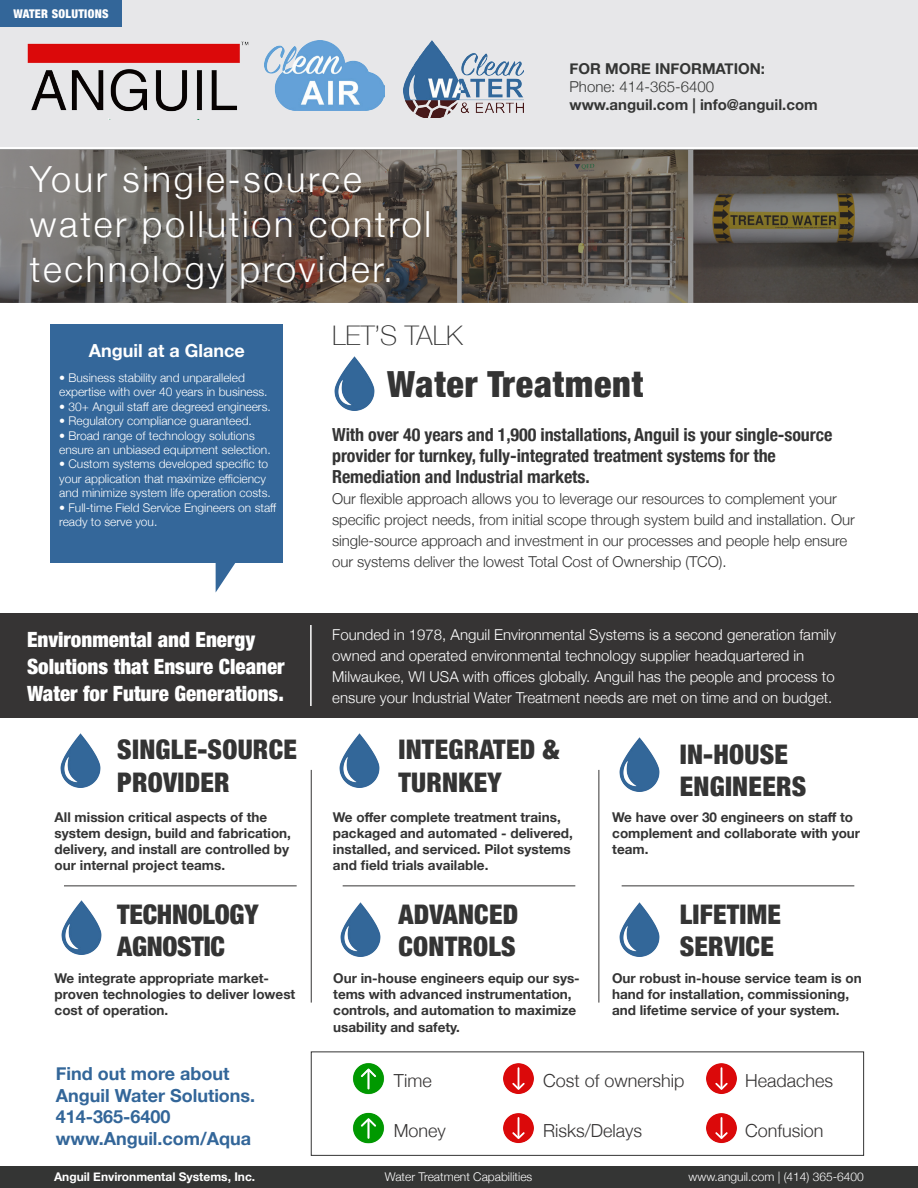
<style>
.page{position:relative;width:918px;height:1188px;background:#fff}
.page>*{position:absolute;margin:0;border:0;box-sizing:border-box;transform-origin:0 0}
.t1{font:300 36px/45px "Helvetica Neue";letter-spacing:.075em;color:#fff}
.t2{font:900 condensed 36px "Helvetica Neue";letter-spacing:.025em;color:#343434}
.t3{font:900 condensed 27px/32.4px "Helvetica Neue";letter-spacing:.01em;color:#343434}
.t4{font:900 condensed 27px/32.4px "Helvetica Neue";letter-spacing:-.01em;color:#343434}
.t5{font:100 27px "Helvetica Neue";color:#343434}
.t6{font:900 condensed 21px/27px "Helvetica Neue";color:#fff}
.t7{font:700 condensed 18px/21px "Helvetica Neue";letter-spacing:-.005em;color:#343434}
.t8{font:700 18px/21.6px "Helvetica Neue";color:#369}
.t9{font:300 18px "Helvetica Neue";color:#363434}
.t10{font:700 18px "Helvetica Neue";color:#fff}
.t11{font:300 15px/21px "Helvetica Neue";letter-spacing:-.005em;color:#343434}
.t12{font:300 15px/21px "Helvetica Neue";color:#fff}
.t13{font:700 15px "Helvetica Neue";color:#343534}
.t14{font:300 15px "Helvetica Neue";color:#343534}
.t15{font:700 13.5px/16.2px "Helvetica Neue";color:#343434}
.t16{font:300 12px/14.4px "Helvetica Neue";color:#fff}
.t17{font:700 12px "Helvetica Neue";color:#fff}
.t18{font:900 condensed 12px "Helvetica Neue";letter-spacing:.025em;color:#fff}
</style>
<div class="page">
<svg style="left:693px;top:149px;width:225px;height:1px"></svg>
<svg style="left:0;top:149px;width:227px;height:1px"></svg>
<div style="left:227px;top:145px;width:235px;height:162px;border:5px solid #fff"></div>
<div style="left:457px;top:145px;width:236px;height:162px;border:5px solid #fff"></div>
<svg style="left:0;top:150px;width:918px;height:153px;background:#5d564f"></svg>
<div style="left:0;top:0;width:918px;height:147px;background:#e7e7e9"></div>
<img style="left:27px;top:41px;width:221px;height:78px">
<div style="left:0;top:0;width:122px;height:27px;background:#369"></div>
<div style="left:0;top:1166px;width:918px;height:22px;background:#343534"></div>
<div style="left:0;top:613px;width:918px;height:105px;background:#363434"></div>
<hr style="left:310px;top:625px;width:2px;height:81px;background:#fff">
<img style="left:334px;top:356px;width:41px;height:54px">
<hr style="left:599px;top:770px;width:1px;height:233px;background:#363434">
<hr style="left:311px;top:770px;width:1px;height:233px;background:#363434">
<hr style="left:622px;top:885px;width:232px;height:1px;background:#363434">
<hr style="left:343px;top:885px;width:232px;height:1px;background:#363434">
<hr style="left:64px;top:885px;width:233px;height:1px;background:#363434">
<img style="left:60px;top:733px;width:41px;height:54px">
<img style="left:339px;top:733px;width:41px;height:54px">
<img style="left:619px;top:738px;width:41px;height:54px">
<img style="left:61px;top:901px;width:41px;height:54px">
<img style="left:340px;top:902px;width:41px;height:54px">
<img style="left:619px;top:902px;width:41px;height:54px">
<div style="left:311px;top:1051px;width:553px;height:105px;border:1px solid #343434"></div>
<div style="left:50px;top:324px;width:233px;height:238px;background:#34679a"></div>
<svg style="left:216px;top:562px;width:36px;height:30px"></svg>
<img style="left:342px;top:1052px;width:54px;height:43px">
<img style="left:503px;top:1063px;width:31px;height:31px">
<img style="left:503px;top:1113px;width:31px;height:31px">
<img style="left:706px;top:1063px;width:31px;height:31px">
<img style="left:706px;top:1113px;width:31px;height:31px">
<img style="left:342px;top:1112px;width:54px;height:43px">
<img style="left:265px;top:41px;width:120px;height:69px">
<img style="left:404px;top:41px;width:120px;height:77px">
<p class="t18" style="left:14px;top:9px;width:97px">WATER SOLUTIONS</p>
<h1 class="t1" style="left:30px;top:159px;width:403px">Your single-source water pollution control technology provider.</h1>
<h3 class="t10" style="left:89px;top:337px;width:157px">Anguil at a Glance</h3>
<h2 class="t5" style="left:332px;top:320px;width:132px">LET’S TALK</h2>
<p class="t13" style="left:570px;top:57px;width:197px">FOR MORE INFORMATION:</p>
<p class="t14" style="left:570px;top:80px;width:146px">Phone: 414-365-6400</p>
<p class="t13" style="left:570px;top:93px;width:250px">www.anguil.com | info@anguil.com</p>
<p class="t16" style="left:59px;top:370px;width:210px">• Business stability and unparalleled expertise with over 40 years in business.</p>
<p class="t16" style="left:59px;top:399px;width:213px">• 30+ Anguil staff are degreed engineers.</p>
<p class="t16" style="left:59px;top:413px;width:194px">• Regulatory compliance guaranteed.</p>
<p class="t16" style="left:59px;top:427px;width:213px">• Broad range of technology solutions ensure an unbiased equipment selection.</p>
<p class="t16" style="left:59px;top:456px;width:213px">• Custom systems developed specific to your application that maximize efficiency and minimize system life operation costs.</p>
<p class="t16" style="left:59px;top:499px;width:219px">• Full-time Field Service Engineers on staff ready to serve you.</p>
<h3 class="t6" style="left:27px;top:628px;width:259px">Environmental and Energy<br>Solutions that Ensure Cleaner<br>Water for Future Generations.</h3>
<h2 class="t3" style="left:117px;top:736px;width:181px">SINGLE-SOURCE<br>PROVIDER</h2>
<p class="t15" style="left:55px;top:809px;width:238px">All mission critical aspects of the system design, build and fabrication, delivery, and install are controlled by our internal project teams.</p>
<h2 class="t4" style="left:117px;top:900px;width:143px">TECHNOLOGY<br>AGNOSTIC</h2>
<p class="t15" style="left:55px;top:971px;width:242px">We integrate appropriate market&shy;proven technologies to deliver lowest cost of operation.</p>
<h1 class="t2" style="left:387px;top:371px;width:257px">Water Treatment</h1>
<h3 class="t7" style="left:332px;top:426px;width:502px">With over 40 years and 1,900 installations, Anguil is your single-source provider for turnkey, fully-integrated treatment systems for the<br>Remediation and Industrial markets.</h3>
<p class="t11" style="left:332px;top:487px;width:524px">Our flexible approach allows you to leverage our resources to complement your specific project needs, from initial scope through system build and installation. Our single-source approach and investment in our processes and people help ensure our systems deliver the lowest Total Cost of Ownership (TCO).</p>
<p class="t12" style="left:332px;top:625px;width:505px">Founded in 1978, Anguil Environmental Systems is a second generation family owned and operated environmental technology supplier headquartered in Milwaukee, WI USA with offices globally. Anguil has the people and process to ensure your Industrial Water Treatment needs are met on time and on budget.</p>
<h2 class="t3" style="left:398px;top:736px;width:162px">INTEGRATED &amp;<br>TURNKEY</h2>
<h2 class="t3" style="left:680px;top:740px;width:128px">IN-HOUSE<br>ENGINEERS</h2>
<p class="t15" style="left:333px;top:809px;width:241px">We offer complete treatment trains, packaged and automated - delivered, installed, and serviced. Pilot systems and field trials available.</p>
<p class="t15" style="left:612px;top:809px;width:249px">We have over 30 engineers on staff to complement and collaborate with your team.</p>
<h2 class="t3" style="left:398px;top:900px;width:121px">ADVANCED<br>CONTROLS</h2>
<h2 class="t3" style="left:680px;top:900px;width:103px">LIFETIME<br>SERVICE</h2>
<p class="t15" style="left:333px;top:971px;width:248px">Our in-house engineers equip our sys&shy;tems with advanced instrumentation, controls, and automation to maximize usability and safety.</p>
<p class="t15" style="left:612px;top:971px;width:251px">Our robust in-house service team is on hand for installation, commissioning, and lifetime service of your system.</p>
<h3 class="t8" style="left:56px;top:1063px;width:201px">Find out more about<br>Anguil Water Solutions.<br>414-365-6400 www.Anguil.com/Aqua</h3>
<h3 class="t9" style="left:394px;top:1073px;width:40px">Time</h3>
<h3 class="t9" style="left:394px;top:1123px;width:54px">Money</h3>
<h3 class="t9" style="left:543px;top:1073px;width:143px">Cost of ownership</h3>
<h3 class="t9" style="left:745px;top:1073px;width:90px">Headaches</h3>
<h3 class="t9" style="left:543px;top:1123px;width:100px">Risks/Delays</h3>
<h3 class="t9" style="left:745px;top:1123px;width:80px">Confusion</h3>
<p class="t17" style="left:54px;top:1167px;width:203px">Anguil Environmental Systems, Inc.</p>
<p class="t16" style="left:385px;top:1168px;width:149px">Water Treatment Capabilities</p>
<p class="t16" style="left:689px;top:1170px;width:177px">www.anguil.com | (414) 365-6400</p>
</div>
